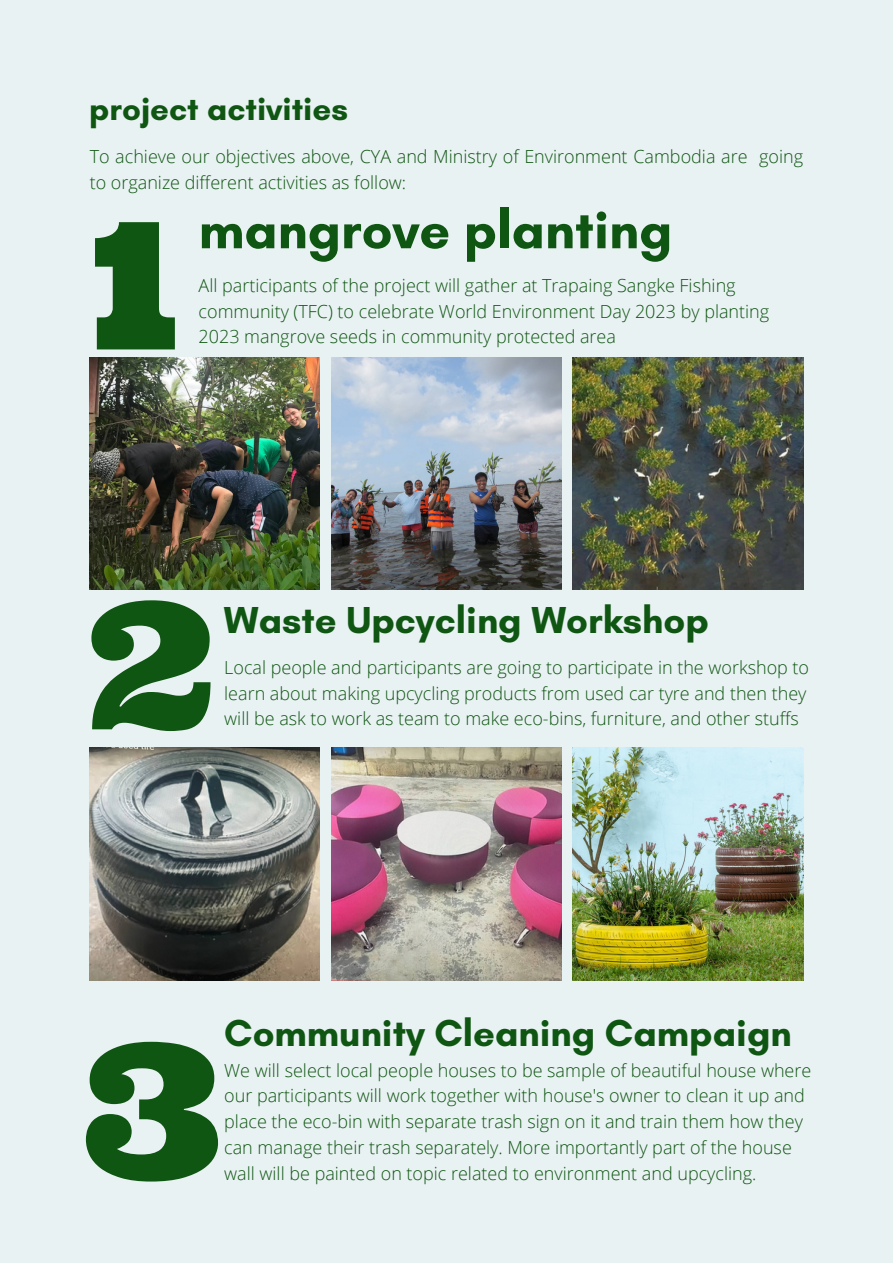
<style>
.page{position:relative;width:893px;height:1264px;background:#fff}
.page>*{position:absolute;margin:0;border:0;box-sizing:border-box;transform-origin:0 0}
.t1{font:186.6px "Ultra";color:#105613}
.t2{font:176.85px "Ultra";color:#105613}
.t3{font:700 54.15px "Glacial Indifference";color:#105613}
.t4{font:700 38.25px "Glacial Indifference";color:#105613}
.t5{font:700 33px "Glacial Indifference";color:#105613}
.t6{font:300 18px/25.8px "Open Sans";color:#105613}
</style>
<div class="page">
<div style="left:0;top:0;width:892px;height:1262px;background:#e9f2f3"></div>
<img style="left:89px;top:357px;width:231px;height:233px">
<img style="left:331px;top:357px;width:230px;height:233px">
<img style="left:573px;top:357px;width:230px;height:233px">
<img style="left:89px;top:747px;width:231px;height:233px">
<img style="left:331px;top:747px;width:230px;height:233px">
<img style="left:573px;top:747px;width:230px;height:233px">
<h3 class="t5" style="left:89px;top:89px;width:260px">project activities</h3>
<p class="t6" style="left:90px;top:143px;width:715px">To achieve our objectives above, CYA and Ministry of Environment Cambodia are going to organize different activities as follow:</p>
<h2 class="t2" style="left:91px;top:171px;width:88px">1</h2>
<h3 class="t3" style="left:199px;top:197px;width:475px">mangrove planting</h3>
<p class="t6" style="left:199px;top:272px;width:572px">All participants of the project will gather at Trapaing Sangke Fishing community (TFC) to celebrate World Environment Day 2023 by planting<br>2023 mangrove seeds in community protected area</p>
<h2 class="t2" style="left:89px;top:551px;width:127px">2</h2>
<h3 class="t4" style="left:224px;top:597px;width:486px">Waste Upcycling Workshop</h3>
<p class="t6" style="left:224px;top:653px;width:586px">Local people and participants are going to participate in the workshop to learn about making upcycling products from used car tyre and then they will be ask to work as team to make eco-bins, furniture, and other stuffs</p>
<h3 class="t4" style="left:224px;top:1009px;width:569px">Community Cleaning Campaign</h3>
<p class="t6" style="left:224px;top:1056px;width:588px">We will select local people houses to be sample of beautiful house where our participants will work together with house's owner to clean it up and place the eco-bin with separate trash sign on it and train them how they can manage their trash separately. More importantly part of the house wall will be painted on topic related to environment and upcycling.</p>
<h1 class="t1" style="left:82px;top:989px;width:142px">3</h1>
</div>
